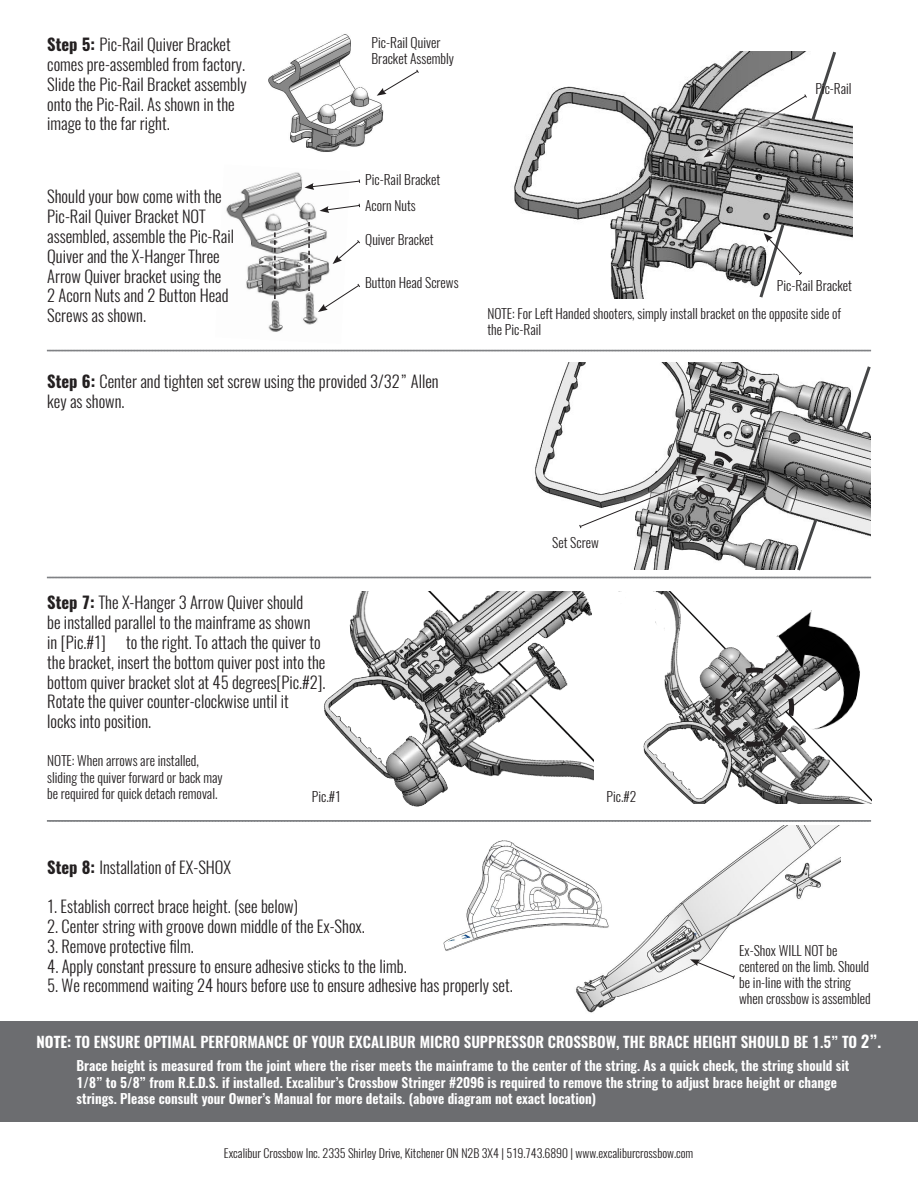
<style>
.page{position:relative;width:918px;height:1188px;background:#fff}
.page>*{position:absolute;margin:0;border:0;box-sizing:border-box;transform-origin:0 0}
.t1{font:300 16.5px/19.8px "Oswald";color:#231f20}
.t2{font:600 15px "Oswald";color:#fff}
.t3{font:300 13.5px/16.2px "Oswald";color:#231f20}
.t4{font:600 13.5px/16.2px "Oswald";color:#fff}
.t5{font:300 12px "Oswald";color:#231f20}
.s1{font-weight:700}
.s2{font-size:16.5px}
</style>
<div class="page">
<img style="left:514px;top:69px;width:338px;height:229px">
<img style="left:268px;top:34px;width:116px;height:118px">
<img style="left:540px;top:363px;width:331px;height:85px">
<img style="left:324px;top:591px;width:270px;height:216px">
<img style="left:618px;top:591px;width:253px;height:213px">
<svg style="left:377px;top:69px;width:42px;height:27px"></svg>
<div style="left:0;top:1022px;width:918px;height:100px;background:#6c6d70"></div>
<svg style="left:844px;top:363px;width:27px;height:72px"></svg>
<img style="left:226px;top:172px;width:107px;height:160px">
<img style="left:764px;top:605px;width:104px;height:130px">
<svg style="left:304px;top:179px;width:56px;height:11px"></svg>
<svg style="left:320px;top:203px;width:40px;height:10px"></svg>
<svg style="left:333px;top:240px;width:27px;height:24px"></svg>
<svg style="left:318px;top:283px;width:42px;height:29px"></svg>
<svg style="left:757px;top:221px;width:46px;height:77px"></svg>
<img style="left:576px;top:826px;width:265px;height:187px">
<img style="left:443px;top:839px;width:168px;height:120px">
<svg style="left:690px;top:959px;width:45px;height:21px"></svg>
<svg style="left:274px;top:232px;width:2px;height:67px"></svg>
<svg style="left:308px;top:222px;width:2px;height:69px"></svg>
<svg style="left:694px;top:85px;width:122px;height:82px;background:#7a7a7a"></svg>
<svg style="left:704px;top:51px;width:134px;height:106px"></svg>
<svg style="left:47px;top:350px;width:824px;height:2px;background:#a5a6a8"></svg>
<svg style="left:47px;top:448px;width:824px;height:131px"></svg>
<svg style="left:47px;top:820px;width:824px;height:2px;background:#8a8c8f"></svg>
<svg style="left:712px;top:665px;width:85px;height:84px;background:#7d7d7d"></svg>
<p class="t1" style="left:47px;top:35px;width:201px"><span class="s1">Step 5:</span> Pic-Rail Quiver Bracket comes pre-assembled from factory.<br>Slide the Pic-Rail Bracket assembly onto the Pic-Rail. As shown in the image to the far right.</p>
<p class="t1" style="left:47px;top:187px;width:188px">Should your bow come with the<br>Pic-Rail Quiver Bracket NOT assembled, assemble the Pic-Rail<br>Quiver and the X-Hanger Three<br>Arrow Quiver bracket using the<br>2 Acorn Nuts and 2 Button Head<br>Screws as shown.</p>
<p class="t3" style="left:372px;top:34px;width:84px">Pic-Rail Quiver<br>Bracket Assembly</p>
<p class="t3" style="left:815px;top:81px;width:38px">Pic-Rail</p>
<p class="t3" style="left:365px;top:172px;width:76px">Pic-Rail Bracket</p>
<p class="t3" style="left:365px;top:197px;width:52px">Acorn Nuts</p>
<p class="t3" style="left:365px;top:232px;width:70px">Quiver Bracket</p>
<p class="t3" style="left:365px;top:275px;width:95px">Button Head Screws</p>
<p class="t3" style="left:777px;top:277px;width:76px">Pic-Rail Bracket</p>
<p class="t3" style="left:487px;top:305px;width:355px">NOTE: For Left Handed shooters, simply install bracket on the opposite side of the Pic-Rail</p>
<p class="t1" style="left:47px;top:371px;width:393px"><span class="s1">Step 6:</span> Center and tighten set screw using the provided 3/32” Allen key as shown.</p>
<p class="t1" style="left:47px;top:593px;width:280px"><span class="s1">Step 7:</span> The X-Hanger 3 Arrow Quiver should<br>be installed parallel to the mainframe as shown<br>in [Pic.#1] to the right. To attach the quiver to the bracket, insert the bottom quiver post into the bottom quiver bracket slot at 45 degrees[Pic.#2].<br>Rotate the quiver counter-clockwise until it<br>locks into position.</p>
<p class="t3" style="left:552px;top:534px;width:48px">Set Screw</p>
<p class="t3" style="left:47px;top:753px;width:177px">NOTE: When arrows are installed, sliding the quiver forward or back may be required for quick detach removal.</p>
<p class="t3" style="left:312px;top:789px;width:31px">Pic.#1</p>
<p class="t3" style="left:606px;top:789px;width:31px">Pic.#2</p>
<p class="t1" style="left:47px;top:857px;width:186px"><span class="s1">Step 8:</span> Installation of EX-SHOX</p>
<p class="t1" style="left:47px;top:897px;width:252px">1. Establish correct brace height. (see below)</p>
<p class="t1" style="left:47px;top:916px;width:319px">2. Center string with groove down middle of the Ex-Shox.</p>
<p class="t1" style="left:47px;top:936px;width:148px">3. Remove protective film.</p>
<p class="t1" style="left:47px;top:956px;width:361px">4. Apply constant pressure to ensure adhesive sticks to the limb.</p>
<p class="t1" style="left:47px;top:976px;width:467px">5. We recommend waiting 24 hours before use to ensure adhesive has properly set.</p>
<p class="t3" style="left:739px;top:942px;width:133px">Ex-Shox WILL NOT be centered on the limb. Should be in-line with the string when crossbow is assembled</p>
<p class="t2" style="left:37px;top:1032px;width:846px"><span class="s1">NOTE:</span> TO ENSURE OPTIMAL PERFORMANCE OF YOUR EXCALIBUR MICRO SUPPRESSOR CROSSBOW, THE BRACE HEIGHT SHOULD BE 1.5” TO <span class="s2">2”.</span></p>
<p class="t4" style="left:76px;top:1058px;width:775px">Brace height is measured from the joint where the riser meets the mainframe to the center of the string. As a quick check, the string should sit<br>1/8” to 5/8” from R.E.D.S. if installed. Excalibur’s Crossbow Stringer #2096 is required to remove the string to adjust brace height or change strings. Please consult your Owner’s Manual for more details. (above diagram not exact location)</p>
<p class="t5" style="left:224px;top:1145px;width:471px">Excalibur Crossbow Inc. 2335 Shirley Drive, Kitchener ON N2B 3X4 | 519.743.6890 | www.excaliburcrossbow.com</p>
</div>
